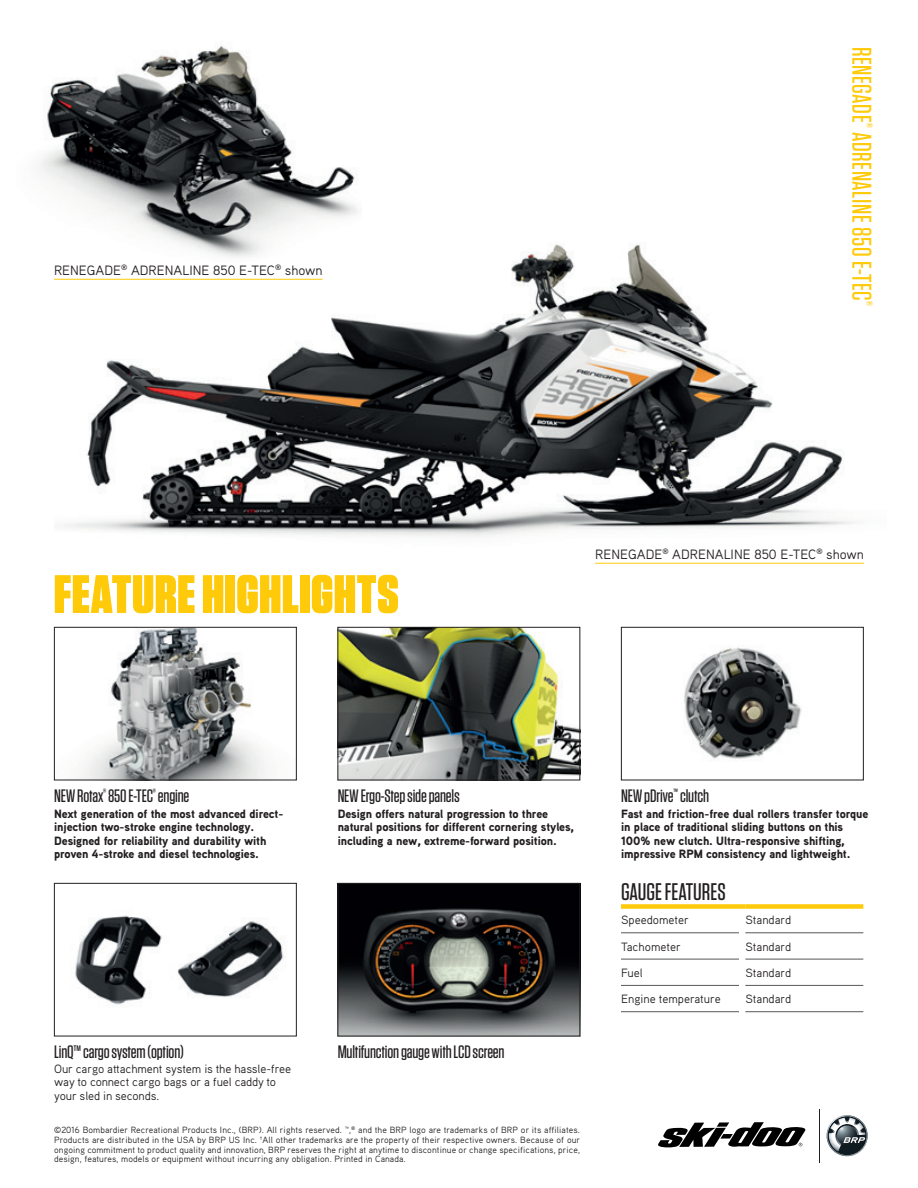
<style>
.page{position:relative;width:918px;height:1188px;background:#fff}
.page>*{position:absolute;margin:0;border:0;box-sizing:border-box;transform-origin:0 0}
.Features_Headline{font:900 54px "Tungsten";letter-spacing:.015em;color:#feca0a}
.Product_code__right{font:500 27px "Tungsten";letter-spacing:.02em;color:#feca0a}
.t1{font:500 24px "Tungsten";color:#231f20}
.Features_XHeading{font:500 18px "Tungsten";letter-spacing:-.01em;color:#231f20}
.XHead{font:500 18px "Tungsten";letter-spacing:-.01em;color:#231f20}
.Captions__right_alig{font:13.5px "Aaux Pro OT";color:#231f20}
.Captions__left_align{font:13.5px "Aaux Pro OT";color:#231f20}
.Features_Copy{font:900 12px/13.5px "Aaux Pro OT";letter-spacing:-.01em;color:#231f20}
.Body_Text{font:12px/13.5px "Aaux Pro OT";letter-spacing:-.01em;color:#231f20}
.Body_Text-2{font:900 12px/13.5px "Aaux Pro OT";letter-spacing:-.01em;color:#231f20}
.Copyright_Statement{font:9px/9.8px "Aaux Pro OT";letter-spacing:.01em;color:#231f20;text-align:justify}
</style>
<div class="page">
<img style="left:54px;top:244px;width:810px;height:319px">
<img style="left:39px;top:45px;width:322px;height:224px">
<svg style="left:658px;top:1122px;width:147px;height:25px"></svg>
<hr style="left:819px;top:1109px;width:1px;height:53px;background:#231f20">
<svg style="left:826px;top:1115px;width:42px;height:42px"></svg>
<img style="left:79px;top:629px;width:188px;height:149px">
<div style="left:54px;top:627px;width:243px;height:153px;border:1px solid #231f20"></div>
<img style="left:340px;top:629px;width:238px;height:149px">
<div style="left:338px;top:627px;width:242px;height:153px;border:1px solid #231f20"></div>
<img style="left:684px;top:647px;width:118px;height:115px">
<div style="left:621px;top:627px;width:243px;height:153px;border:1px solid #231f20"></div>
<img style="left:75px;top:915px;width:209px;height:90px">
<div style="left:54px;top:883px;width:243px;height:153px;border:1px solid #231f20"></div>
<img style="left:340px;top:885px;width:238px;height:149px">
<div style="left:338px;top:883px;width:242px;height:153px;border:1px solid #231f20"></div>
<hr style="left:621px;top:933px;width:118px;height:1px;background:#57585a">
<hr style="left:745px;top:933px;width:118px;height:1px;background:#57585a">
<hr style="left:621px;top:959px;width:118px;height:1px;background:#57585a">
<hr style="left:745px;top:959px;width:118px;height:1px;background:#57585a">
<hr style="left:621px;top:985px;width:118px;height:1px;background:#57585a">
<hr style="left:745px;top:985px;width:118px;height:1px;background:#57585a">
<hr style="left:745px;top:1011px;width:118px;height:1px;background:#57585a">
<hr style="left:621px;top:1011px;width:118px;height:1px;background:#57585a">
<div style="left:621px;top:904px;width:118px;height:5px;background:#feca0a"></div>
<svg style="left:739px;top:904px;width:6px;height:5px"></svg>
<div style="left:745px;top:904px;width:118px;height:5px;background:#feca0a"></div>
<hr style="left:595px;top:563px;width:269px;height:1px;background:#feca0a">
<hr style="left:54px;top:279px;width:269px;height:1px;background:#feca0a">
<p class="Captions__left_align" style="left:54px;top:262px;width:270px">RENEGADE<sup>®</sup> ADRENALINE 850 E-TEC<sup>®</sup> shown</p>
<p class="Product_code__right" style="left:876px;top:47px;width:261px;rotate:90deg">RENEGADE<sup>®</sup> ADRENALINE 850 E-TEC<sup>®</sup></p>
<p class="Features_Headline" style="left:54px;top:563px;width:346px">FEATURE HIGHLIGHTS</p>
<p class="Captions__right_alig" style="left:595px;top:546px;width:270px">RENEGADE<sup>®</sup> ADRENALINE 850 E-TEC<sup>®</sup> shown</p>
<p class="Features_XHeading" style="left:54px;top:786px;width:137px">NEW Rotax<sup>®</sup> 850 E-TEC<sup>®</sup> engine</p>
<p class="Features_Copy" style="left:54px;top:806px;width:231px">Next generation of the most advanced direct&shy;injection two-stroke engine technology.<br>Designed for reliability and durability with proven 4-stroke and diesel technologies.</p>
<p class="Features_XHeading" style="left:338px;top:786px;width:124px">NEW Ergo-Step side panels</p>
<p class="Features_Copy" style="left:338px;top:806px;width:238px">Design offers natural progression to three natural positions for different cornering styles, including a new, extreme-forward position.</p>
<p class="XHead" style="left:54px;top:1042px;width:131px">LinQ™ cargo system (option)</p>
<p class="Body_Text" style="left:54px;top:1062px;width:238px">Our cargo attachment system is the hassle-free way to connect cargo bags or a fuel caddy to your sled in seconds.</p>
<p class="XHead" style="left:338px;top:1042px;width:168px">Multifunction gauge with LCD screen</p>
<p class="Copyright_Statement" style="left:54px;top:1125px;width:528px">©2016 Bombardier Recreational Products Inc., (BRP). All rights reserved. ™,<sup>®</sup> and the BRP logo are trademarks of BRP or its affiliates.<br>Products are distributed in the USA by BRP US Inc. <sup>†</sup>All other trademarks are the property of their respective owners. Because of our ongoing commitment to product quality and innovation, BRP reserves the right at anytime to discontinue or change specifications, price, design, features, models or equipment without incurring any obligation. Printed in Canada.</p>
<p class="Features_XHeading" style="left:621px;top:786px;width:89px">NEW pDrive<sup>™</sup> clutch</p>
<p class="Body_Text-2" style="left:621px;top:806px;width:249px">Fast and friction-free dual rollers transfer torque in place of traditional sliding buttons on this 100% new clutch. Ultra-responsive shifting, impressive RPM consistency and lightweight.</p>
<p class="t1" style="left:621px;top:879px;width:106px">GAUGE FEATURES</p>
<p class="Body_Text" style="left:621px;top:913px;width:70px">Speedometer</p>
<p class="Body_Text" style="left:745px;top:913px;width:47px">Standard</p>
<p class="Body_Text" style="left:621px;top:939px;width:61px">Tachometer</p>
<p class="Body_Text" style="left:745px;top:939px;width:47px">Standard</p>
<p class="Body_Text" style="left:621px;top:966px;width:23px">Fuel</p>
<p class="Body_Text" style="left:745px;top:966px;width:47px">Standard</p>
<p class="Body_Text" style="left:621px;top:992px;width:101px">Engine temperature</p>
<p class="Body_Text" style="left:745px;top:992px;width:47px">Standard</p>
</div>
